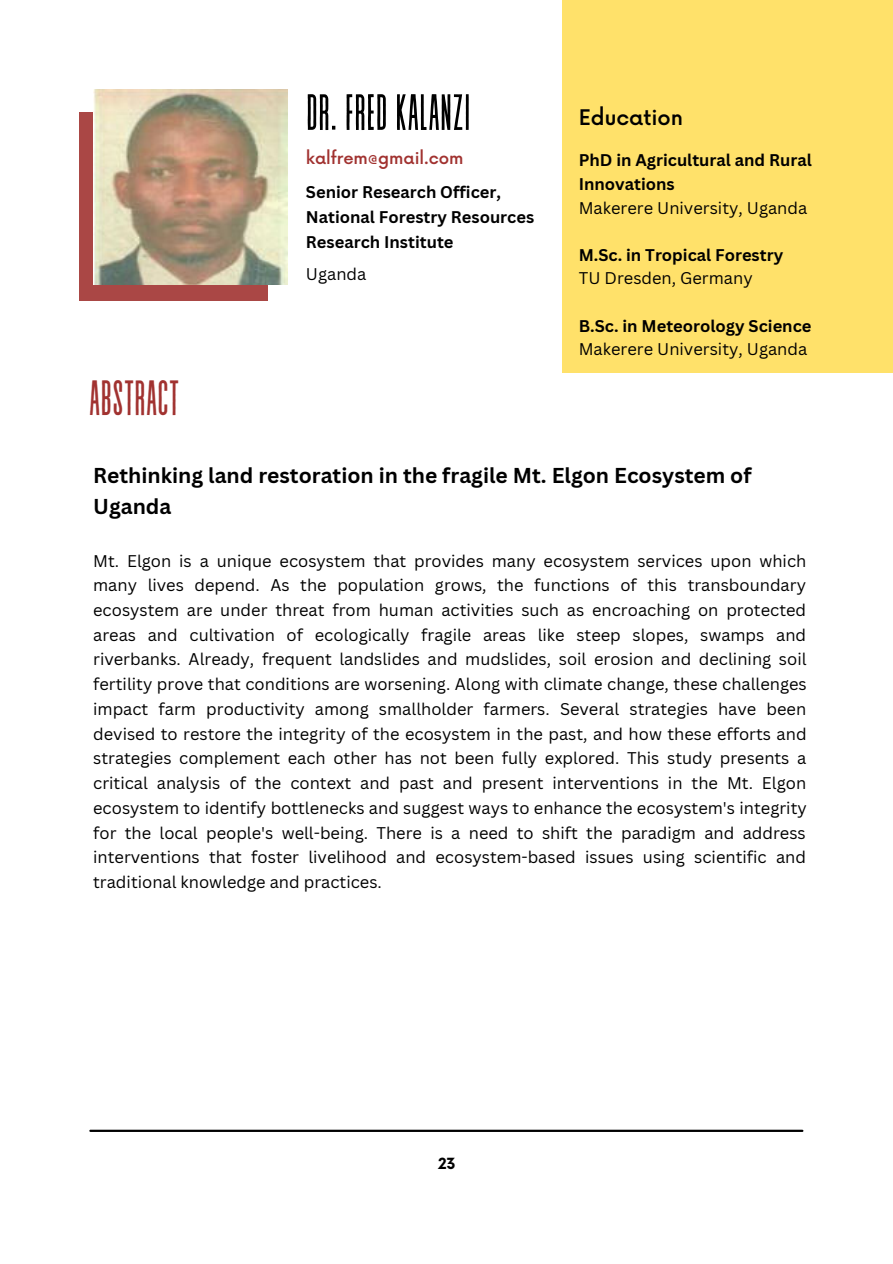
<style>
.page{position:relative;width:893px;height:1264px;background:#fff}
.page>*{position:absolute;margin:0;border:0;box-sizing:border-box;transform-origin:0 0}
.t1{font:51px "Revive 80 Tall";color:#000}
.t2{font:49.5px "Revive 80 Tall";color:#a13230}
.t3{font:700 21px/31.5px "Canva Sans";color:#000}
.t4{font:500 21px "Now";color:#000}
.t5{font:16.5px/24.8px "Canva Sans";color:#000;text-align:justify}
.t6{font:700 16.5px/24.8px "Canva Sans";color:#000}
.t7{font:500 16.5px "Now";color:#a13230}
.t8{font:700 15px "Now";color:#000}
</style>
<div class="page">
<hr style="left:90px;top:1129px;width:712px;height:2px;background:#000">
<div style="left:562px;top:0;width:330px;height:372px;background:#ffe16a"></div>
<div style="left:79px;top:112px;width:189px;height:188px;background:#aa4745"></div>
<img style="left:93px;top:90px;width:195px;height:194px">
<h2 class="t2" style="left:89px;top:373px;width:92px">ABSTRACT</h2>
<h1 class="t1" style="left:306px;top:86px;width:166px">DR. FRED KALANZI</h1>
<p class="t7" style="left:306px;top:145px;width:159px">kalfrem@gmail.com</p>
<p class="t6" style="left:306px;top:180px;width:230px">Senior Research Officer,<br>National Forestry Resources<br>Research Institute</p>
<p class="t5" style="left:306px;top:262px;width:62px">Uganda</p>
<p class="t4" style="left:578px;top:101px;width:106px">Education</p>
<p class="t6" style="left:578px;top:149px;width:235px;line-height:23.5px">PhD in Agricultural and Rural<br>Innovations</p>
<p class="t5" style="left:578px;top:195px;width:230px">Makerere University, Uganda</p>
<p class="t6" style="left:578px;top:243px;width:206px">M.Sc. in Tropical Forestry</p>
<p class="t5" style="left:578px;top:266px;width:175px">TU Dresden, Germany</p>
<p class="t6" style="left:578px;top:313px;width:234px">B.Sc. in Meteorology Science</p>
<p class="t5" style="left:578px;top:337px;width:230px">Makerere University, Uganda</p>
<p class="t3" style="left:93px;top:460px;width:660px">Rethinking land restoration in the fragile Mt. Elgon Ecosystem of<br>Uganda</p>
<p class="t5" style="left:93px;top:548px;width:715px">Mt. Elgon is a unique ecosystem that provides many ecosystem services upon which many lives depend. As the population grows, the functions of this transboundary ecosystem are under threat from human activities such as encroaching on protected areas and cultivation of ecologically fragile areas like steep slopes, swamps and riverbanks. Already, frequent landslides and mudslides, soil erosion and declining soil fertility prove that conditions are worsening. Along with climate change, these challenges impact farm productivity among smallholder farmers. Several strategies have been devised to restore the integrity of the ecosystem in the past, and how these efforts and strategies complement each other has not been fully explored. This study presents a critical analysis of the context and past and present interventions in the Mt. Elgon ecosystem to identify bottlenecks and suggest ways to enhance the ecosystem's integrity for the local people's well-being. There is a need to shift the paradigm and address interventions that foster livelihood and ecosystem-based issues using scientific and traditional knowledge and practices.</p>
<p class="t8" style="left:438px;top:1152px;width:19px">23</p>
</div>
